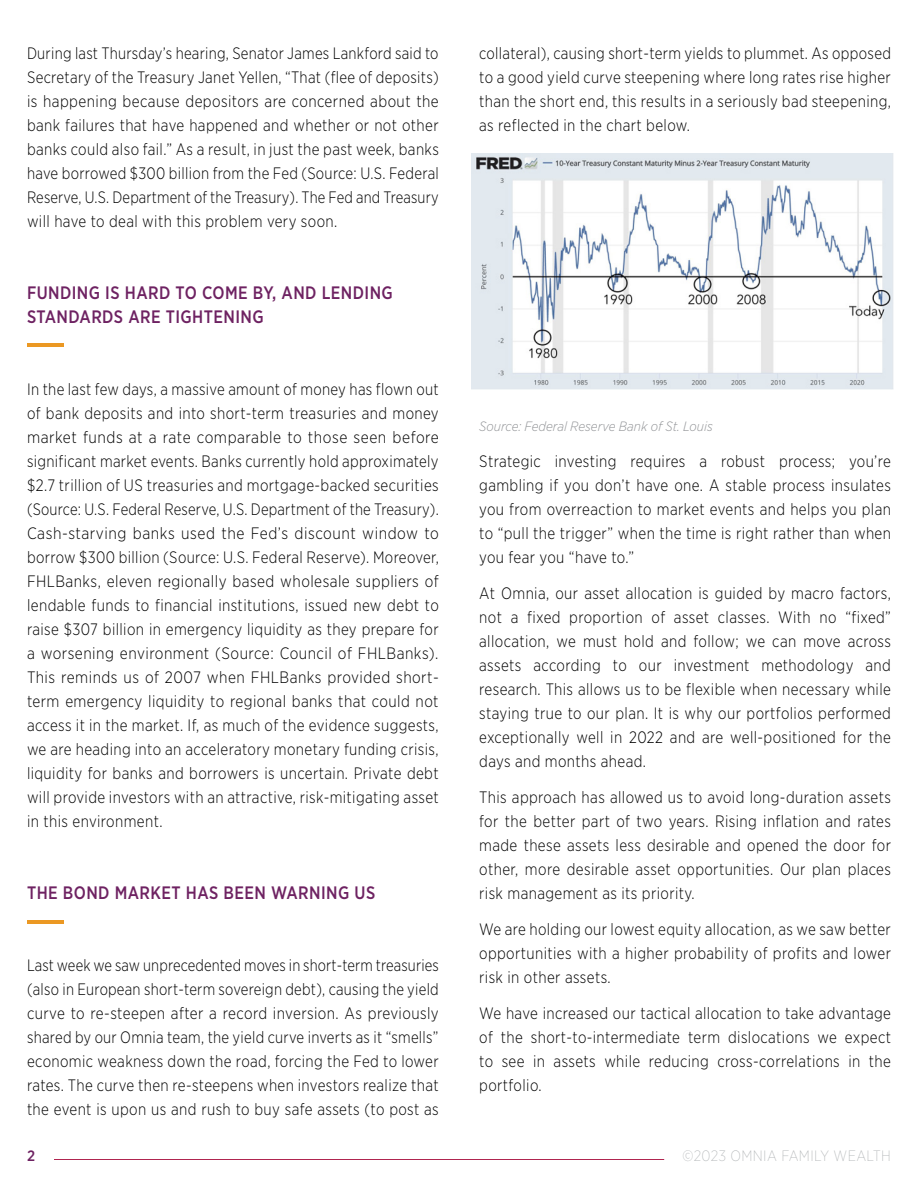
<style>
.page{position:relative;width:918px;height:1188px;background:#fff}
.page>*{position:absolute;margin:0;border:0;box-sizing:border-box;transform-origin:0 0}
.t1{font:500 18px/24px "Gotham Narrow";letter-spacing:.025em;color:#6e2262;scale:.94 1}
.t2{font:300 16.5px/24px "Gotham Narrow";letter-spacing:.025em;color:#000;text-align:justify;scale:.93 1}
.t3{font:300 16.5px/24px "Gotham Narrow";letter-spacing:.025em;color:#000;text-align:justify;scale:.94 1}
.t4{font:300 16.5px/24px "Gotham Narrow";letter-spacing:.025em;color:#000;text-align:justify;scale:.92 1}
.t5{font:300 16.5px/24px "Gotham Narrow";letter-spacing:.025em;color:#000;text-align:justify;scale:.91 1}
.t6{font:200 15px "Gotham Narrow";letter-spacing:.025em;color:#b1b4b6}
.t7{font:500 15px "Gotham Narrow";color:#6e2262}
.t8{font:italic 300 13.5px "Gotham Narrow";color:#939598}
</style>
<div class="page">
<hr style="left:54px;top:1159px;width:610px;height:1px;background:#b02550">
<hr style="left:27px;top:920px;width:37px;height:4px;background:#eb9823">
<hr style="left:27px;top:343px;width:37px;height:3px;background:#eb9823">
<img style="left:472px;top:153px;width:422px;height:237px">
<p class="t4" style="left:27px;top:40px;width:449px">During last Thursday’s hearing, Senator James Lankford said to Secretary of the Treasury Janet Yellen, “That (flee of deposits) is happening because depositors are concerned about the bank failures that have happened and whether or not other banks could also fail.” As a result, in just the past week, banks have borrowed $300 billion from the Fed (Source: U.S. Federal Reserve, U.S. Department of the Treasury). The Fed and Treasury will have to deal with this problem very soon.</p>
<p class="t1" style="left:27px;top:280px;width:391px">FUNDING IS HARD TO COME BY, AND LENDING<br>STANDARDS ARE TIGHTENING</p>
<p class="t2" style="left:27px;top:376px;width:444px">In the last few days, a massive amount of money has flown out of bank deposits and into short-term treasuries and money market funds at a rate comparable to those seen before significant market events. Banks currently hold approximately $2.7 trillion of US treasuries and mortgage-backed securities (Source: U.S. Federal Reserve, U.S. Department of the Treasury).<br>Cash-starving banks used the Fed’s discount window to borrow $300 billion (Source: U.S. Federal Reserve). Moreover, FHLBanks, eleven regionally based wholesale suppliers of lendable funds to financial institutions, issued new debt to raise $307 billion in emergency liquidity as they prepare for a worsening environment (Source: Council of FHLBanks).<br>This reminds us of 2007 when FHLBanks provided short&shy;term emergency liquidity to regional banks that could not access it in the market. If, as much of the evidence suggests, we are heading into an acceleratory monetary funding crisis, liquidity for banks and borrowers is uncertain. Private debt will provide investors with an attractive, risk-mitigating asset in this environment.</p>
<p class="t1" style="left:27px;top:880px;width:372px">THE BOND MARKET HAS BEEN WARNING US</p>
<p class="t5" style="left:27px;top:952px;width:454px">Last week we saw unprecedented moves in short-term treasuries (also in European short-term sovereign debt), causing the yield curve to re-steepen after a record inversion. As previously shared by our Omnia team, the yield curve inverts as it “smells” economic weakness down the road, forcing the Fed to lower rates. The curve then re-steepens when investors realize that the event is upon us and rush to buy safe assets (to post as</p>
<p class="t2" style="left:479px;top:40px;width:444px">collateral), causing short-term yields to plummet. As opposed to a good yield curve steepening where long rates rise higher than the short end, this results in a seriously bad steepening, as reflected in the chart below.</p>
<p class="t8" style="left:479px;top:418px;width:235px">Source: Federal Reserve Bank of St. Louis</p>
<p class="t3" style="left:479px;top:448px;width:440px">Strategic investing requires a robust process; you’re gambling if you don’t have one. A stable process insulates you from overreaction to market events and helps you plan to “pull the trigger” when the time is right rather than when you fear you “have to.”</p>
<p class="t3" style="left:479px;top:580px;width:440px">At Omnia, our asset allocation is guided by macro factors, not a fixed proportion of asset classes. With no “fixed” allocation, we must hold and follow; we can move across assets according to our investment methodology and research. This allows us to be flexible when necessary while staying true to our plan. It is why our portfolios performed exceptionally well in 2022 and are well-positioned for the days and months ahead.</p>
<p class="t3" style="left:479px;top:784px;width:440px">This approach has allowed us to avoid long-duration assets for the better part of two years. Rising inflation and rates made these assets less desirable and opened the door for other, more desirable asset opportunities. Our plan places risk management as its priority.</p>
<p class="t3" style="left:479px;top:916px;width:440px">We are holding our lowest equity allocation, as we saw better opportunities with a higher probability of profits and lower risk in other assets.</p>
<p class="t3" style="left:479px;top:1001px;width:440px">We have increased our tactical allocation to take advantage of the short-to-intermediate term dislocations we expect to see in assets while reducing cross-correlations in the portfolio.</p>
<p class="t7" style="left:27px;top:1146px;width:10px">2</p>
<p class="t6" style="left:682px;top:1147px;width:210px">©2023 OMNIA FAMILY WEALTH</p>
</div>
